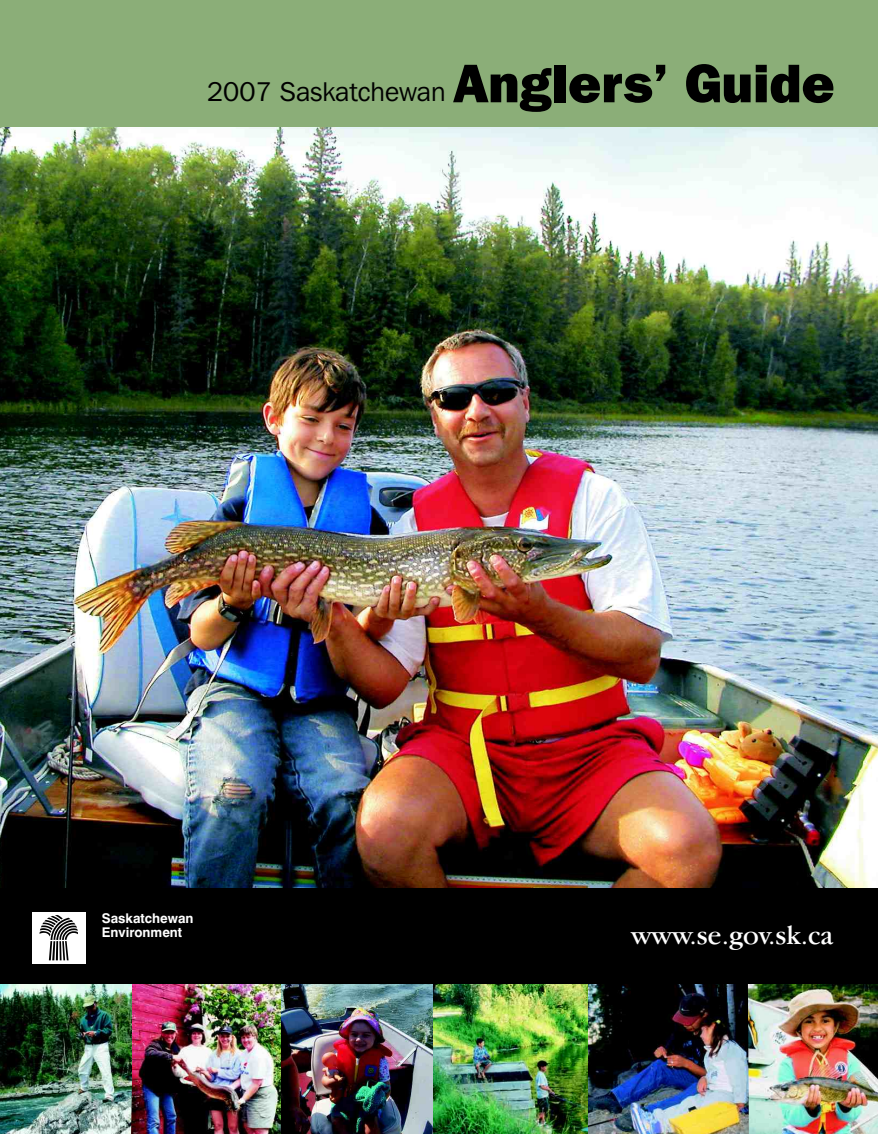
<style>
.page{position:relative;width:878px;height:1134px;background:#fff}
.page>*{position:absolute;margin:0;border:0;box-sizing:border-box;transform-origin:0 0}
.t1{font:27px "Franklin Gothic IT Cby BT";color:#000}
.t2{font:27px "Garamond IT Cby BT";color:#fff}
.t3{font:700 13.35px/13.5px "Swiss 721 BT";color:#fff}
.s1{font-weight:800;font-size:54px}
</style>
<div class="page">
<img style="left:0;top:126px;width:878px;height:762px">
<img style="left:132px;top:984px;width:615px;height:150px">
<img style="left:0;top:984px;width:132px;height:150px">
<img style="left:747px;top:984px;width:131px;height:150px">
<div style="left:0;top:0;width:878px;height:126px;background:#8bae78"></div>
<div style="left:0;top:888px;width:878px;height:96px;background:#000"></div>
<div style="left:32px;top:912px;width:53px;height:51px;background:#fff"></div>
<svg style="left:39px;top:915px;width:39px;height:45px"></svg>
<p class="t1" style="left:207px;top:81px;width:629px">2007 Saskatchewan <span class="s1">Anglers’ Guide</span></p>
<p class="t3" style="left:102px;top:913px;width:93px">Saskatchewan<br>Environment</p>
<p class="t2" style="left:631px;top:924px;width:204px">www.se.gov.sk.ca</p>
</div>
